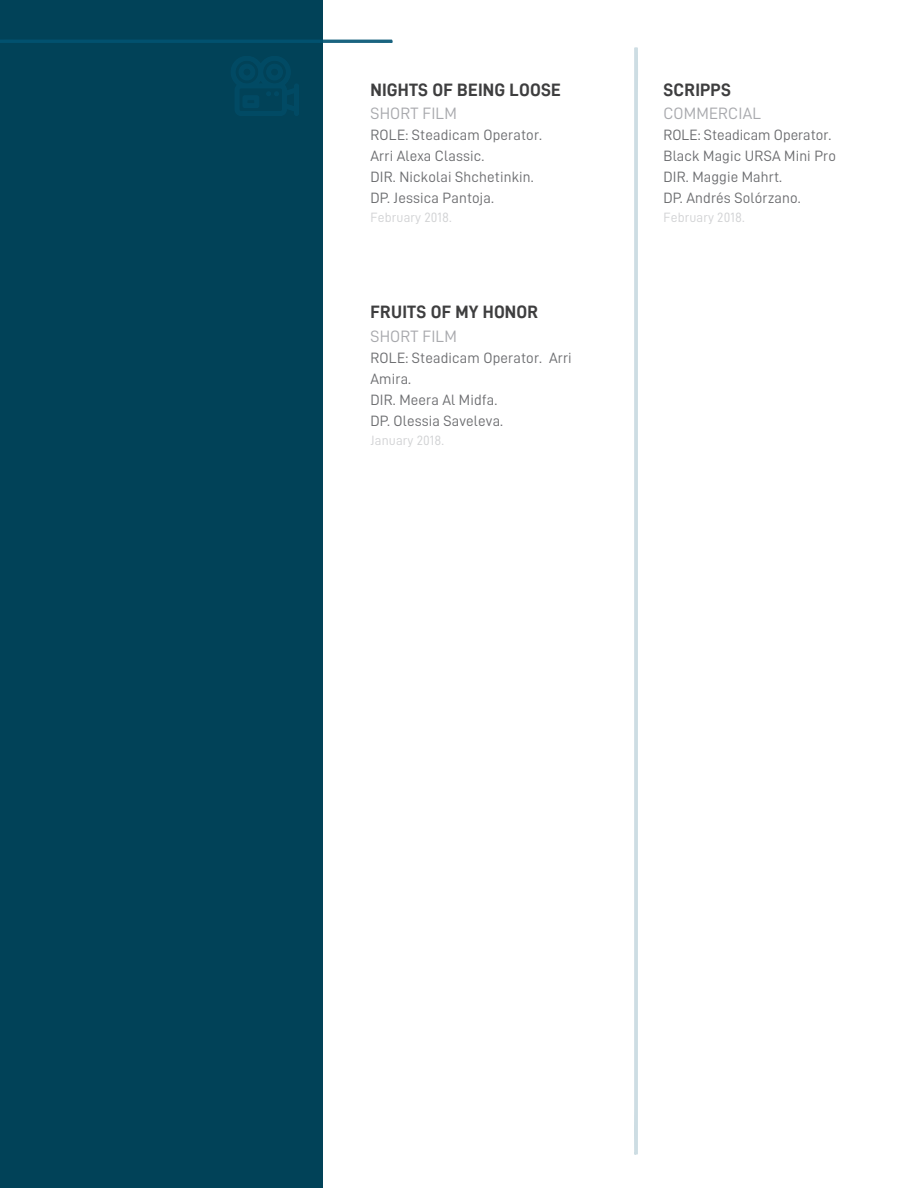
<style>
.page{position:relative;width:918px;height:1188px;background:#fff}
.page>*{position:absolute;margin:0;border:0;box-sizing:border-box;transform-origin:0 0}
.t1{font:18px "D DIN Bold";letter-spacing:.01em;color:#3e3e3f}
.t2{font:16.5px "D DIN";letter-spacing:.01em;color:#a8a9ad}
.t3{font:15px/20.9px "D DIN";letter-spacing:.01em;color:#6c6d70}
.t4{font:13.5px "D DIN";letter-spacing:.01em;color:#d1d2d4}
</style>
<div class="page">
<div style="left:0;top:0;width:322px;height:1188px;background:#014258"></div>
<hr style="left:634px;top:47px;width:4px;height:1108px;background:#cddde3">
<svg style="left:231px;top:56px;width:68px;height:60px"></svg>
<svg style="left:0;top:40px;width:392px;height:3px"></svg>
<p class="t1" style="left:370px;top:79px;width:192px">NIGHTS OF BEING LOOSE</p>
<p class="t2" style="left:370px;top:104px;width:88px">SHORT FILM</p>
<p class="t3" style="left:370px;top:124px;width:173px">ROLE: Steadicam Operator.<br>Arri Alexa Classic.<br>DIR. Nickolai Shchetinkin.<br>DP. Jessica Pantoja.</p>
<p class="t4" style="left:370px;top:210px;width:83px">February 2018.</p>
<p class="t1" style="left:370px;top:302px;width:169px">FRUITS OF MY HONOR</p>
<p class="t2" style="left:370px;top:327px;width:88px">SHORT FILM</p>
<p class="t3" style="left:370px;top:347px;width:203px">ROLE: Steadicam Operator. Arri<br>Amira.<br>DIR. Meera Al Midfa.<br>DP. Olessia Saveleva.</p>
<p class="t4" style="left:370px;top:433px;width:75px">January 2018.</p>
<p class="t1" style="left:663px;top:79px;width:69px">SCRIPPS</p>
<p class="t2" style="left:663px;top:104px;width:99px">COMMERCIAL</p>
<p class="t3" style="left:663px;top:124px;width:174px">ROLE: Steadicam Operator.<br>Black Magic URSA Mini Pro<br>DIR. Maggie Mahrt.<br>DP. Andrés Solórzano.</p>
<p class="t4" style="left:663px;top:210px;width:83px">February 2018.</p>
</div>
